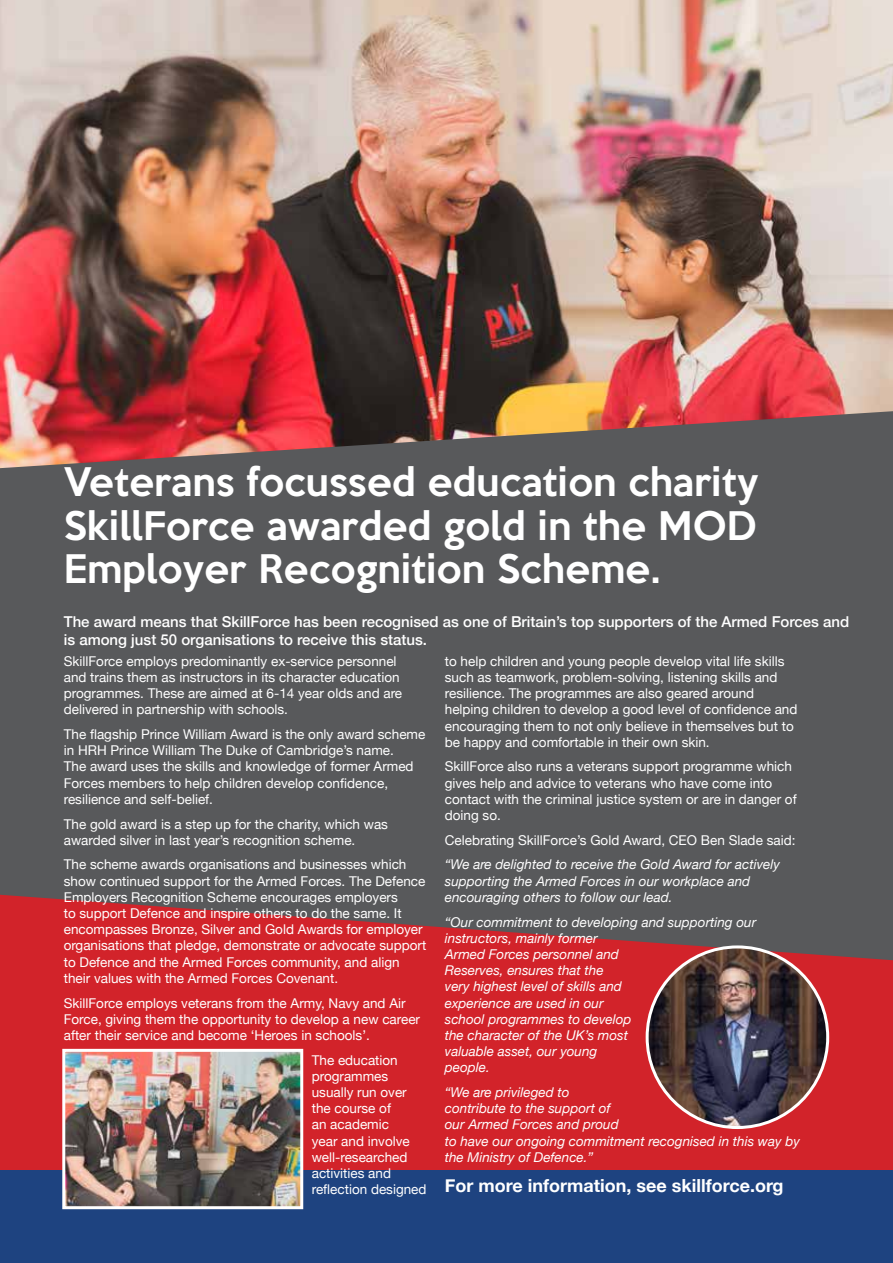
<style>
.page{position:relative;width:893px;height:1263px;background:#1e4380}
.page>*{position:absolute;margin:0;border:0;box-sizing:border-box;transform-origin:0 0}
.t1{font:500 36px/43.2px "Keep Calm";letter-spacing:.01em;color:#fff;text-align:justify}
.t2{font:700 18px "Helvetica Neue";color:#fff}
.t3{font:500 15px/18px "Helvetica Neue";color:#fff}
.t4{font:13.5px/16.2px "Helvetica Neue";color:#fff}
.t5{font:italic 13.5px/16.2px "Helvetica Neue";color:#fff}
</style>
<div class="page">
<div style="left:0;top:791px;width:893px;height:378px;background:#d2232a"></div>
<img style="left:0;top:0;width:893px;height:411px">
<svg style="left:0;top:411px;width:893px;height:549px;background:#645557"></svg>
<img style="left:66px;top:1053px;width:233px;height:152px">
<div style="left:62px;top:1049px;width:241px;height:160px;border:3px solid #fff"></div>
<img style="left:647px;top:947px;width:181px;height:180px;border-radius:90px">
<h1 class="t1" style="left:64px;top:457px;width:696px">Veterans focussed education charity SkillForce awarded gold in the MOD Employer Recognition Scheme.</h1>
<p class="t3" style="left:64px;top:612px;width:787px">The award means that SkillForce has been recognised as one of Britain’s top supporters of the Armed Forces and is among just 50 organisations to receive this status.</p>
<p class="t4" style="left:64px;top:653px;width:340px">SkillForce employs predominantly ex-service personnel and trains them as instructors in its character education programmes. These are aimed at 6-14 year olds and are delivered in partnership with schools.</p>
<p class="t4" style="left:64px;top:727px;width:363px">The flagship Prince William Award is the only award scheme in HRH Prince William The Duke of Cambridge’s name.<br>The award uses the skills and knowledge of former Armed Forces members to help children develop confidence, resilience and self-belief.</p>
<p class="t4" style="left:64px;top:816px;width:326px">The gold award is a step up for the charity, which was awarded silver in last year’s recognition scheme.</p>
<p class="t4" style="left:64px;top:857px;width:364px">The scheme awards organisations and businesses which show continued support for the Armed Forces. The Defence Employers Recognition Scheme encourages employers<br>to support Defence and inspire others to do the same. It encompasses Bronze, Silver and Gold Awards for employer organisations that pledge, demonstrate or advocate support to Defence and the Armed Forces community, and align their values with the Armed Forces Covenant.</p>
<p class="t4" style="left:64px;top:995px;width:358px">SkillForce employs veterans from the Army, Navy and Air<br>Force, giving them the opportunity to develop a new career after their service and become ‘Heroes in schools’.</p>
<p class="t4" style="left:312px;top:1052px;width:116px">The education programmes usually run over the course of<br>an academic<br>year and involve well-researched activities and reflection designed</p>
<p class="t4" style="left:445px;top:653px;width:354px">to help children and young people develop vital life skills such as teamwork, problem-solving, listening skills and resilience. The programmes are also geared around helping children to develop a good level of confidence and encouraging them to not only believe in themselves but to be happy and comfortable in their own skin.</p>
<p class="t4" style="left:445px;top:759px;width:353px">SkillForce also runs a veterans support programme which gives help and advice to veterans who have come into contact with the criminal justice system or are in danger of doing so.</p>
<p class="t4" style="left:445px;top:832px;width:352px">Celebrating SkillForce’s Gold Award, CEO Ben Slade said:</p>
<p class="t5" style="left:445px;top:857px;width:337px">“We are delighted to receive the Gold Award for actively supporting the Armed Forces in our workplace and encouraging others to follow our lead.</p>
<p class="t5" style="left:445px;top:914px;width:313px">“Our commitment to developing and supporting our instructors, mainly former<br>Armed Forces personnel and<br>Reserves, ensures that the<br>very highest level of skills and<br>experience are used in our<br>school programmes to develop<br>the character of the UK’s most<br>valuable asset, our young<br>people.</p>
<p class="t5" style="left:445px;top:1085px;width:357px">“We are privileged to<br>contribute to the support of<br>our Armed Forces and proud<br>to have our ongoing commitment recognised in this way by the Ministry of Defence.”</p>
<h2 class="t2" style="left:445px;top:1171px;width:340px">For more information, see skillforce.org</h2>
</div>
